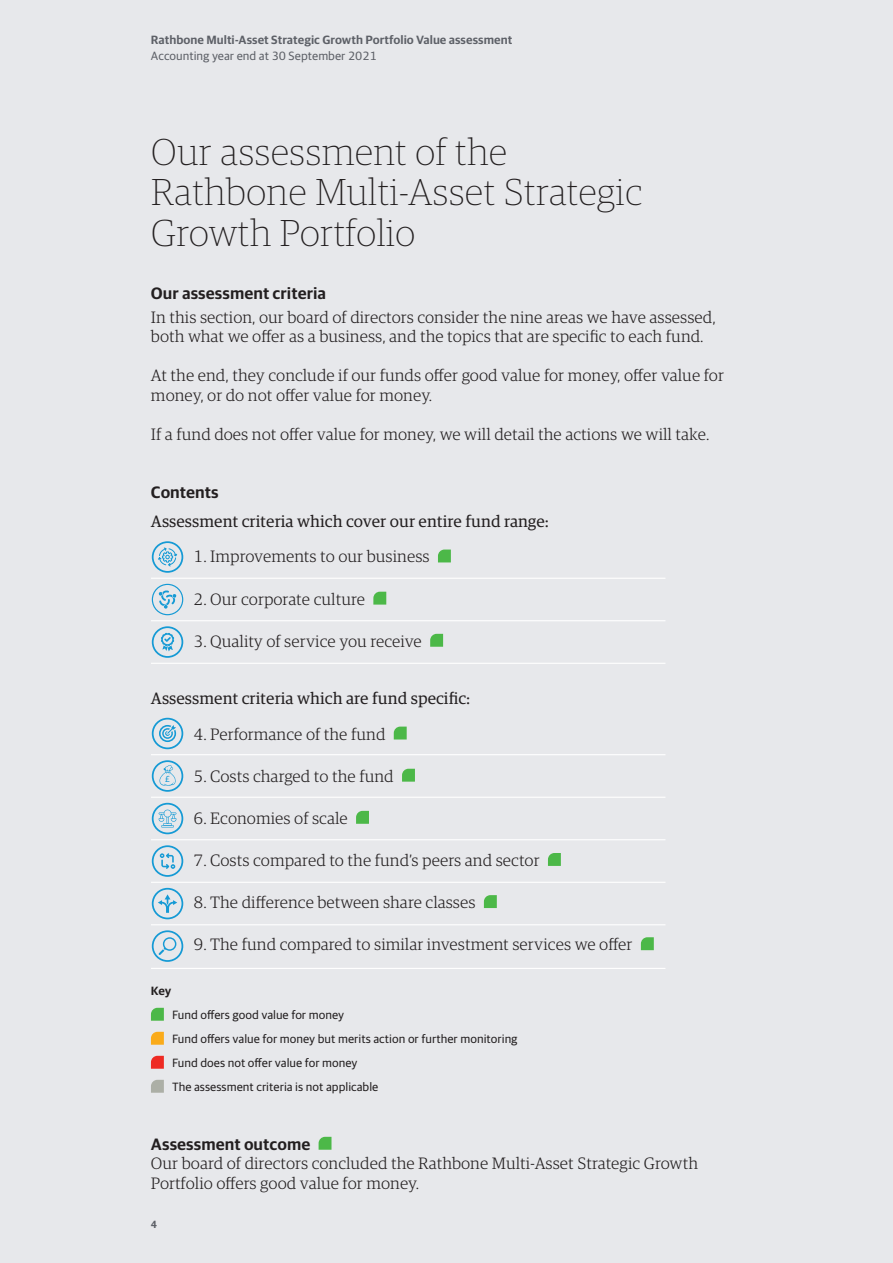
<style>
.page{position:relative;width:893px;height:1263px;background:#e7e8eb}
.page>*{position:absolute;margin:0;border:0;box-sizing:border-box;transform-origin:0 0}
.Headings{font:100 37.5px/40.5px "Guardian RTB Egyp";color:#231f20}
.body_text{font:300 16.5px/19.5px "Guardian RTB Egyp";color:#231f20}
.t1{font:16.5px "Guardian RTB Egyp";color:#231f20}
.Sub_heading{font:600 16.5px "Guardian RTB Sans";color:#231f20}
.Sub_heading-2{font:12px "Guardian RTB Sans";color:#231f20}
.t2{font:600 12px "Guardian RTB Sans";color:#5d6067}
.t3{font:12px "Guardian RTB Sans";color:#5d6067}
.Sub_heading-3{font:600 12px "Guardian RTB Sans";color:#231f20}
.t4{font:600 10.5px "Guardian RTB Sans";color:#5d6067}
.t5{font:8.7px "Guardian RTB Sans";color:#159ad5}
</style>
<div class="page">
<svg style="left:438px;top:549px;width:13px;height:13px"></svg>
<svg style="left:373px;top:592px;width:13px;height:13px"></svg>
<svg style="left:430px;top:634px;width:13px;height:13px"></svg>
<svg style="left:394px;top:727px;width:13px;height:12px"></svg>
<svg style="left:402px;top:769px;width:13px;height:13px"></svg>
<svg style="left:356px;top:811px;width:13px;height:13px"></svg>
<svg style="left:548px;top:853px;width:13px;height:13px"></svg>
<svg style="left:484px;top:895px;width:13px;height:13px"></svg>
<svg style="left:641px;top:937px;width:13px;height:13px"></svg>
<svg style="left:151px;top:1008px;width:13px;height:13px"></svg>
<svg style="left:151px;top:1032px;width:13px;height:13px"></svg>
<svg style="left:151px;top:1056px;width:13px;height:13px"></svg>
<svg style="left:151px;top:1080px;width:13px;height:13px"></svg>
<svg style="left:319px;top:1137px;width:12px;height:13px"></svg>
<div style="left:152px;top:541px;width:31px;height:32px;border:2px solid #159ad5;border-radius:50%"></div>
<svg style="left:157px;top:547px;width:21px;height:20px"></svg>
<div style="left:152px;top:584px;width:31px;height:31px;border:1px solid #159ad5;border-radius:50%"></div>
<svg style="left:159px;top:590px;width:18px;height:19px"></svg>
<div style="left:152px;top:626px;width:31px;height:32px;border:2px solid #159ad5;border-radius:50%"></div>
<svg style="left:161px;top:633px;width:13px;height:18px"></svg>
<hr style="left:151px;top:578px;width:514px;height:1px;background:#fff">
<hr style="left:151px;top:620px;width:514px;height:1px;background:#fff">
<hr style="left:151px;top:663px;width:514px;height:1px;background:#fff">
<div style="left:152px;top:718px;width:31px;height:31px;border:2px solid #159ad5;border-radius:50%"></div>
<svg style="left:159px;top:725px;width:17px;height:17px"></svg>
<div style="left:152px;top:760px;width:31px;height:32px;border:2px solid #159ad5;border-radius:50%"></div>
<svg style="left:158px;top:765px;width:18px;height:22px"></svg>
<div style="left:152px;top:803px;width:31px;height:31px;border:2px solid #159ad5;border-radius:50%"></div>
<svg style="left:159px;top:810px;width:17px;height:17px"></svg>
<div style="left:152px;top:845px;width:31px;height:32px;border:2px solid #159ad5;border-radius:50%"></div>
<svg style="left:160px;top:853px;width:15px;height:16px"></svg>
<div style="left:152px;top:888px;width:31px;height:31px;border:2px solid #159ad5;border-radius:50%"></div>
<svg style="left:158px;top:894px;width:19px;height:19px"></svg>
<div style="left:152px;top:930px;width:31px;height:32px;border:2px solid #159ad5;border-radius:50%"></div>
<svg style="left:159px;top:937px;width:17px;height:18px"></svg>
<hr style="left:151px;top:754px;width:514px;height:1px;background:#fff">
<hr style="left:151px;top:797px;width:514px;height:1px;background:#fff">
<hr style="left:151px;top:839px;width:514px;height:1px;background:#fff">
<hr style="left:151px;top:882px;width:514px;height:1px;background:#fff">
<hr style="left:151px;top:924px;width:514px;height:1px;background:#fff">
<hr style="left:151px;top:968px;width:514px;height:1px;background:#fff">
<p class="t2" style="left:151px;top:31px;width:363px">Rathbone Multi-Asset Strategic Growth Portfolio Value assessment</p>
<p class="t3" style="left:151px;top:47px;width:227px">Accounting year end at 30 September 2021</p>
<p class="Headings" style="left:151px;top:130px;width:493px">Our assessment of the<br>Rathbone Multi-Asset Strategic<br>Growth Portfolio</p>
<p class="Sub_heading" style="left:151px;top:281px;width:177px">Our assessment criteria</p>
<p class="body_text" style="left:151px;top:307px;width:566px">In this section, our board of directors consider the nine areas we have assessed, both what we offer as a business, and the topics that are specific to each fund.</p>
<p class="body_text" style="left:151px;top:365px;width:575px">At the end, they conclude if our funds offer good value for money, offer value for money, or do not offer value for money.</p>
<p class="body_text" style="left:151px;top:424px;width:560px">If a fund does not offer value for money, we will detail the actions we will take.</p>
<p class="Sub_heading" style="left:151px;top:481px;width:69px">Contents</p>
<p class="t1" style="left:151px;top:510px;width:399px">Assessment criteria which cover our entire fund range:</p>
<p class="body_text" style="left:193px;top:546px;width:238px">1. Improvements to our business</p>
<p class="body_text" style="left:193px;top:588px;width:173px">2. Our corporate culture</p>
<p class="body_text" style="left:193px;top:630px;width:230px">3. Quality of service you receive</p>
<p class="t1" style="left:151px;top:687px;width:321px">Assessment criteria which are fund specific:</p>
<p class="body_text" style="left:193px;top:723px;width:194px">4. Performance of the fund</p>
<p class="body_text" style="left:193px;top:765px;width:202px">5. Costs charged to the fund</p>
<p class="body_text" style="left:193px;top:807px;width:156px">6. Economies of scale</p>
<p class="body_text" style="left:193px;top:849px;width:348px">7. Costs compared to the fund’s peers and sector</p>
<p class="body_text" style="left:193px;top:892px;width:284px">8. The difference between share classes</p>
<p class="body_text" style="left:193px;top:934px;width:441px">9. The fund compared to similar investment services we offer</p>
<p class="Sub_heading-3" style="left:151px;top:982px;width:22px">Key</p>
<p class="Sub_heading-2" style="left:172px;top:1006px;width:173px">Fund offers good value for money</p>
<p class="Sub_heading-2" style="left:172px;top:1030px;width:347px">Fund offers value for money but merits action or further monitoring</p>
<p class="Sub_heading-2" style="left:172px;top:1054px;width:187px">Fund does not offer value for money</p>
<p class="Sub_heading-2" style="left:172px;top:1078px;width:208px">The assessment criteria is not applicable</p>
<p class="t5" style="left:165px;top:773px;width:7px">£</p>
<p class="Sub_heading" style="left:151px;top:1132px;width:161px">Assessment outcome</p>
<p class="body_text" style="left:151px;top:1153px;width:549px">Our board of directors concluded the Rathbone Multi-Asset Strategic Growth<br>Portfolio offers good value for money.</p>
<p class="t4" style="left:151px;top:1216px;width:8px">4</p>
</div>
